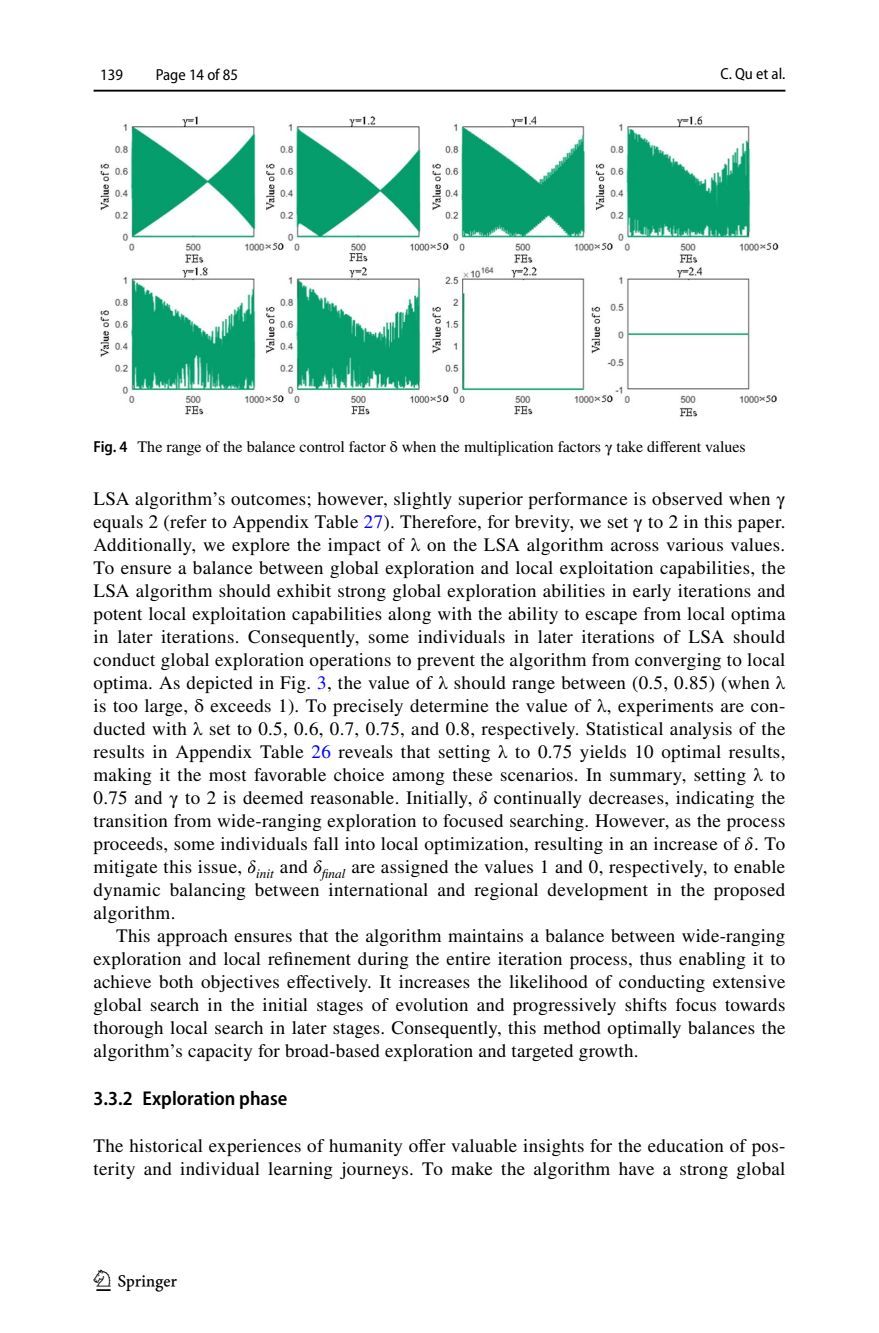
<style>
.page{position:relative;width:879px;height:1333px;background:#fff}
.page>*{position:absolute;margin:0;border:0;box-sizing:border-box;transform-origin:0 0}
.t1{font:30px "Springnew Regular 4";color:#000}
.t2{font:600 semi-condensed 20px "Myriad Pro";color:#000}
.t3{font:19px/23px "STIX";letter-spacing:.015em;color:#000;text-align:justify}
.t4{font:16px "STIX";color:#000}
.t5{font:semi-condensed 16px "Myriad Pro";color:#000}
.s1{font-family:"Myriad Pro";font-weight:600;font-stretch:semi-condensed}
.s2{color:#00f}
.s3{font-family:"STIX Math Italic 6"}
.s4{font-family:"STIX Math Italic 7"}
.s5{font-family:"STIX Math Italic 8"}
.s6{font-family:"STIX Math Italic 9"}
</style>
<div class="page">
<hr style="left:94px;top:90px;width:691px;height:2px;background:#000">
<img style="left:100px;top:116px;width:679px;height:301px">
<p class="t5" style="left:100px;top:66px;width:24px">139</p>
<p class="t5" style="left:156px;top:66px;width:84px">Page 14 of 85</p>
<p class="t5" style="left:720px;top:65px;width:67px">C. Qu et al.</p>
<p class="t4" style="left:94px;top:435px;width:654px"><span class="s1">Fig. 4</span> The range of the balance control factor δ when the multiplication factors γ take different values</p>
<p class="t3" style="left:94px;top:488px;width:693px">LSA algorithm’s outcomes; however, slightly superior performance is observed when γ equals 2 (refer to Appendix Table <span class="s2">27</span>). Therefore, for brevity, we set γ to 2 in this paper.<br>Additionally, we explore the impact of λ on the LSA algorithm across various values.<br>To ensure a balance between global exploration and local exploitation capabilities, the LSA algorithm should exhibit strong global exploration abilities in early iterations and potent local exploitation capabilities along with the ability to escape from local optima in later iterations. Consequently, some individuals in later iterations of LSA should conduct global exploration operations to prevent the algorithm from converging to local optima. As depicted in Fig. <span class="s2">3</span>, the value of λ should range between (0.5, 0.85) (when λ is too large, δ exceeds 1). To precisely determine the value of λ, experiments are con&shy;ducted with λ set to 0.5, 0.6, 0.7, 0.75, and 0.8, respectively. Statistical analysis of the results in Appendix Table <span class="s2">26</span> reveals that setting λ to 0.75 yields 10 optimal results, making it the most favorable choice among these scenarios. In summary, setting λ to 0.75 and γ to 2 is deemed reasonable. Initially, <span class="s3">𝛿</span> continually decreases, indicating the transition from wide-ranging exploration to focused searching. However, as the process proceeds, some individuals fall into local optimization, resulting in an increase of <span class="s4">𝛿</span>. To mitigate this issue, <span class="s5">𝛿</span><sub>init</sub> and <span class="s6">𝛿</span><sub>final</sub> are assigned the values 1 and 0, respectively, to enable dynamic balancing between international and regional development in the proposed algorithm.</p>
<p class="t3" style="left:94px;top:925px;width:693px;text-indent:23px">This approach ensures that the algorithm maintains a balance between wide-ranging exploration and local refinement during the entire iteration process, thus enabling it to achieve both objectives effectively. It increases the likelihood of conducting extensive global search in the initial stages of evolution and progressively shifts focus towards thorough local search in later stages. Consequently, this method optimally balances the algorithm’s capacity for broad-based exploration and targeted growth.</p>
<p class="t2" style="left:94px;top:1087px;width:195px">3.3.2 Exploration phase</p>
<p class="t3" style="left:94px;top:1135px;width:693px">The historical experiences of humanity offer valuable insights for the education of pos&shy;terity and individual learning journeys. To make the algorithm have a strong global</p>
<h1 class="t1" style="left:96px;top:1269px;width:83px">1 3</h1>
</div>
